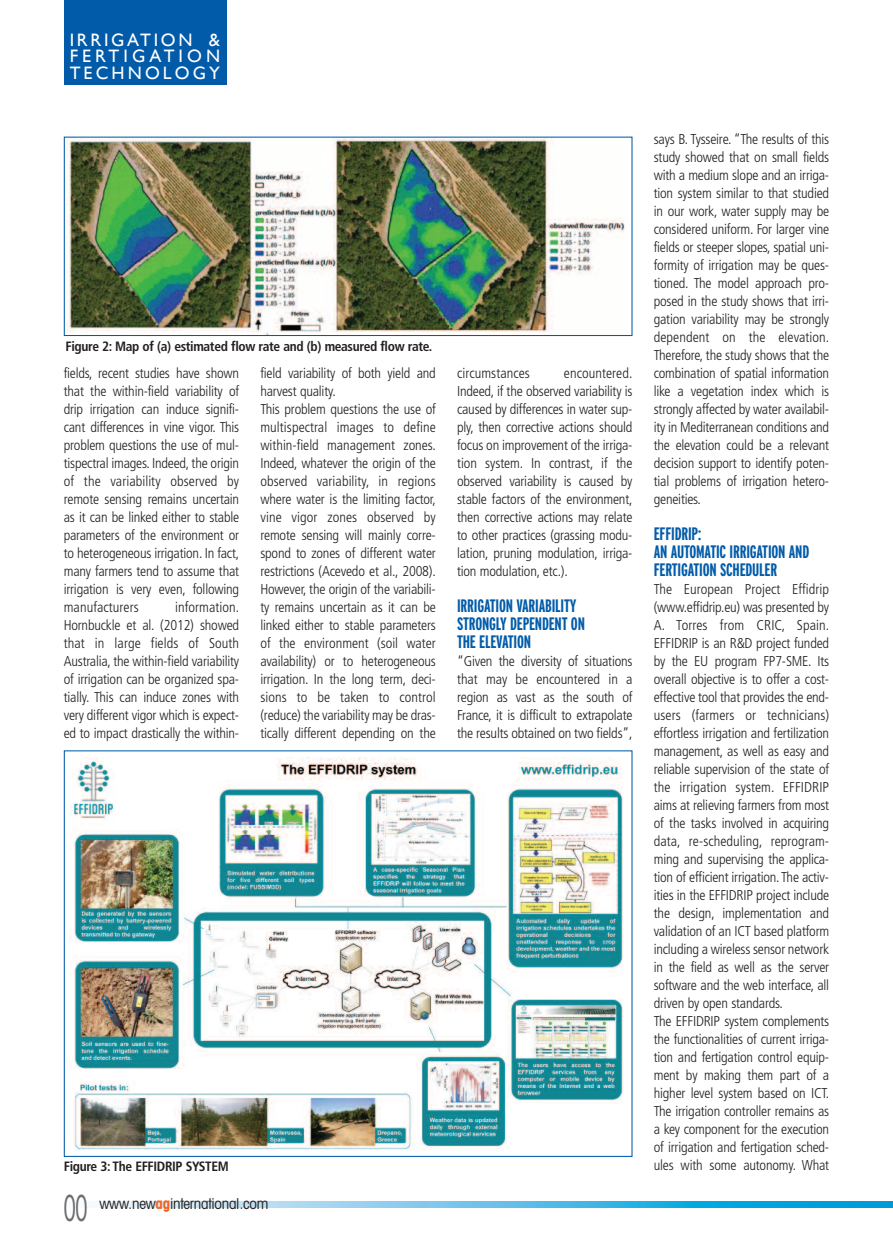
<style>
.page{position:relative;width:893px;height:1242px;background:#fff}
.page>*{position:absolute;margin:0;border:0;box-sizing:border-box;transform-origin:0 0}
.t1{font:condensed 36px "Avant Garde";color:#6c6d70;scale:.6 1}
.t2{font:700 extra-condensed 18px/18px "Interstate";letter-spacing:-.01em;color:#015ba9}
.t3{font:18px/16.5px "Gill Sans";letter-spacing:.175em;color:#fff;text-align:justify}
.t4{font:condensed 15px "Avant Garde";letter-spacing:-.015em;color:#231f20}
.t5{font:300 condensed 14.25px/18px "Frutiger";letter-spacing:-.015em;color:#231f20;text-align:justify}
.t6{font:300 condensed 14.25px "Frutiger";letter-spacing:.005em;color:#231f20}
.t7{font:700 condensed 13.5px "Frutiger";letter-spacing:-.025em;color:#231f20}
.s1{font-weight:700;color:#f36421}
</style>
<div class="page">
<div style="left:64px;top:0;width:163px;height:85px;background:#015ba9"></div>
<svg style="left:92px;top:1201px;width:801px;height:6px;background:#67c3e9"></svg>
<img style="left:66px;top:139px;width:559px;height:195px">
<div style="left:64px;top:137px;width:568px;height:199px;border:1px solid #015ba9"></div>
<img style="left:69px;top:758px;width:554px;height:392px">
<p class="t3" style="left:70px;top:31px;width:152px">IRRIGATION &amp; FERTIGATION TECHNOLOGY</p>
<p class="t7" style="left:66px;top:341px;width:368px">Figure 2: Map of (a) estimated flow rate and (b) measured flow rate.</p>
<p class="t5" style="left:64px;top:365px;width:177px">fields, recent studies have shown that the within-field variability of drip irrigation can induce signifi&shy;cant differences in vine vigor. This problem questions the use of mul&shy;tispectral images. Indeed, the origin of the variability observed by remote sensing remains uncertain as it can be linked either to stable parameters of the environment or to heterogeneous irrigation. In fact, many farmers tend to assume that irrigation is very even, following manufacturers</p>
<p class="t5" style="left:64px;top:599px;width:177px;text-indent:111px">information.<br>Hornbuckle et al. (2012) showed that in large fields of South Australia, the within-field variability of irrigation can be organized spa&shy;tially. This can induce zones with very different vigor which is expect&shy;ed to impact drastically the within-</p>
<p class="t5" style="left:260px;top:365px;width:177px;text-align:left">field variability of both yield and harvest quality.<br>This problem questions the use of multispectral images to define within-field management zones.<br>Indeed, whatever the origin of the observed variability, in regions where water is the limiting factor, vine vigor zones observed by remote sensing will mainly corre&shy;spond to zones of different water restrictions (Acevedo et al., 2008).<br>However, the origin of the variabili&shy;ty remains uncertain as it can be linked either to stable parameters of the environment (soil water availability) or to heterogeneous irrigation. In the long term, deci&shy;sions to be taken to control (reduce) the variability may be dras&shy;tically different depending on the</p>
<p class="t6" style="left:457px;top:367px;width:74px">circumstances</p>
<p class="t5" style="left:457px;top:365px;width:177px;text-indent:107px">encountered.<br>Indeed, if the observed variability is caused by differences in water sup&shy;ply, then corrective actions should focus on improvement of the irriga&shy;tion system. In contrast, if the observed variability is caused by stable factors of the environment, then corrective actions may relate to other practices (grassing modu&shy;lation, pruning modulation, irriga&shy;tion modulation, etc.).</p>
<p class="t2" style="left:457px;top:597px;width:129px">IRRIGATION VARIABILITY<br>STRONGLY DEPENDENT ON<br>THE ELEVATION</p>
<p class="t5" style="left:457px;top:653px;width:177px">“Given the diversity of situations that may be encountered in a region as vast as the south of France, it is difficult to extrapolate the results obtained on two fields”,</p>
<p class="t7" style="left:64px;top:1161px;width:167px">Figure 3: The EFFIDRIP SYSTEM</p>
<h1 class="t1" style="left:64px;top:1194px;width:41px">00</h1>
<p class="t4" style="left:100px;top:1197px;width:171px">www.new<span class="s1">ag</span>international.com</p>
<p class="t5" style="left:654px;top:131px;width:177px">says B. Tysseire. “The results of this study showed that on small fields with a medium slope and an irriga&shy;tion system similar to that studied in our work, water supply may be considered uniform. For larger vine fields or steeper slopes, spatial uni&shy;formity of irrigation may be ques&shy;tioned. The model approach pro&shy;posed in the study shows that irri&shy;gation variability may be strongly dependent on the elevation.<br>Therefore, the study shows that the combination of spatial information like a vegetation index which is strongly affected by water availabil&shy;ity in Mediterranean conditions and the elevation could be a relevant decision support to identify poten&shy;tial problems of irrigation hetero&shy;geneities.</p>
<p class="t2" style="left:654px;top:525px;width:157px">EFFIDRIP:<br>AN AUTOMATIC IRRIGATION AND<br>FERTIGATION SCHEDULER</p>
<p class="t5" style="left:654px;top:581px;width:177px;text-align:left">The European Project Effidrip (www.effidrip.eu) was presented by A. Torres from CRIC, Spain.<br>EFFIDRIP is an R&amp;D project funded by the EU program FP7-SME. Its overall objective is to offer a cost&shy;effective tool that provides the end&shy;users (farmers or technicians) effortless irrigation and fertilization management, as well as easy and reliable supervision of the state of the irrigation system. EFFIDRIP aims at relieving farmers from most of the tasks involved in acquiring data, re-scheduling, reprogram&shy;ming and supervising the applica&shy;tion of efficient irrigation. The activ&shy;ities in the EFFIDRIP project include the design, implementation and validation of an ICT based platform including a wireless sensor network in the field as well as the server software and the web interface, all driven by open standards.<br>The EFFIDRIP system complements the functionalities of current irriga&shy;tion and fertigation control equip&shy;ment by making them part of a higher level system based on ICT.<br>The irrigation controller remains as a key component for the execution of irrigation and fertigation sched&shy;ules with some autonomy. What</p>
</div>
